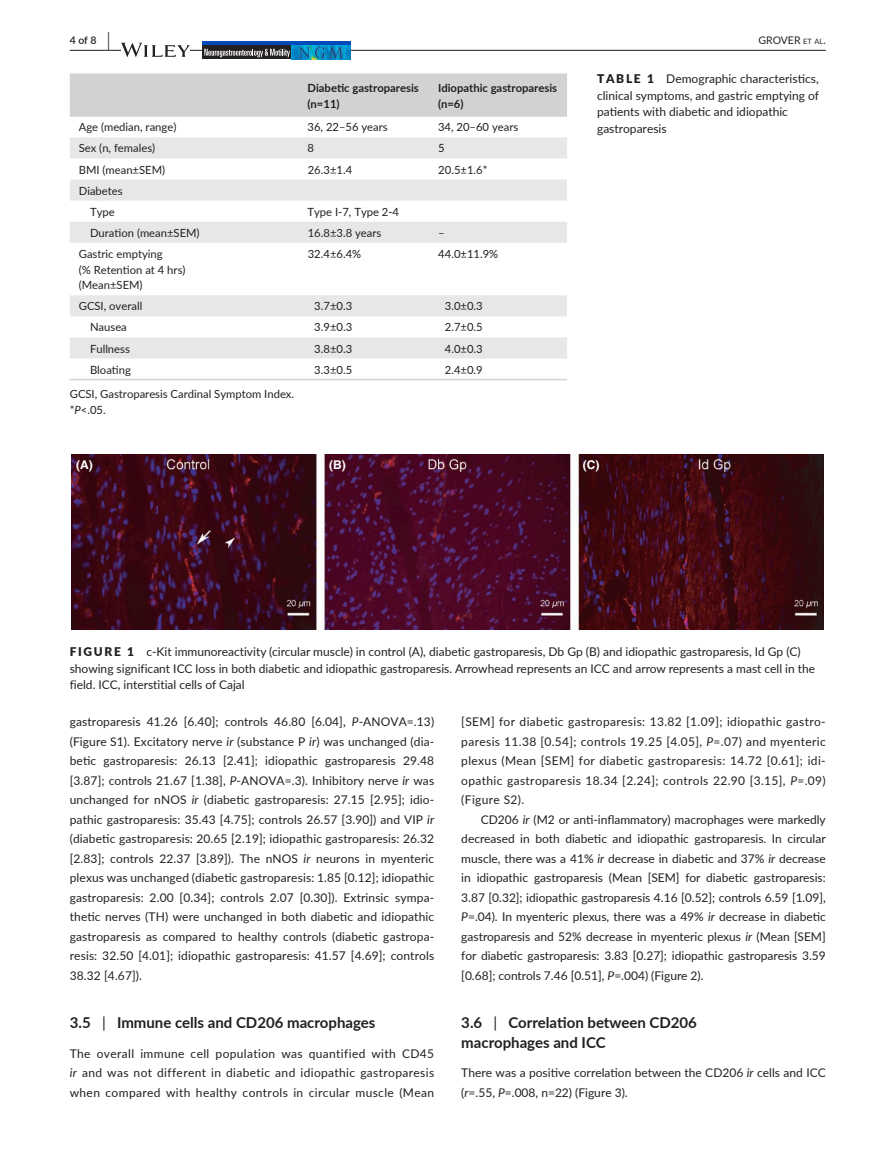
<style>
.page{position:relative;width:893px;height:1174px;background:#fff}
.page>*{position:absolute;margin:0;border:0;box-sizing:border-box;transform-origin:0 0}
.t1{font:700 15px/19.5px "Lato";color:#231f20}
.t2{font:12px/19.5px "Lato";color:#231f20;text-align:justify}
.t3{font:700 12px "Helvetica";color:#fff}
.t4{font:11.25px/15.8px "Lato";color:#231f20}
.t5{font:700 11.25px/15.8px "Lato";color:#231f20}
.t6{font:10.5px "Lato";color:#231f20}
.t7{font:600 10.5px "Lato";color:#231f20}
.s1{font-size:19.5px}
.s2{font-size:7.35px}
.s3{font-style:italic}
.s4{font-weight:900}
.s5{font-weight:400}
</style>
<div class="page">
<img style="left:72px;top:455px;width:752px;height:174px">
<div style="left:70px;top:73px;width:497px;height:44px;background:#d1d2d4"></div>
<svg style="left:70px;top:137px;width:497px;height:221px"></svg>
<hr style="left:70px;top:379px;width:228px;height:1px;background:#d1d2d4">
<hr style="left:298px;top:379px;width:131px;height:1px;background:#d1d2d4">
<hr style="left:429px;top:379px;width:138px;height:1px;background:#d1d2d4">
<hr style="left:70px;top:50px;width:756px;height:1px;background:#231f20">
<svg style="left:121px;top:43px;width:69px;height:14px"></svg>
<div style="left:202px;top:42px;width:149px;height:17px;background:#231f20"></div>
<svg style="left:204px;top:49px;width:86px;height:8px"></svg>
<hr style="left:202px;top:41px;width:149px;height:4px;background:#004aba">
<img style="left:292px;top:45px;width:59px;height:14px">
<p class="t7" style="left:70px;top:33px;width:42px">4 of 8 <span class="s1">|</span></p>
<p class="t6" style="left:758px;top:33px;width:69px">GROVER <span class="s2">et al</span>.</p>
<p class="t5" style="left:307px;top:79px;width:113px">Diabetic gastroparesis (n=11)</p>
<p class="t5" style="left:438px;top:79px;width:121px">Idiopathic gastroparesis (n=6)</p>
<p class="t4" style="left:79px;top:119px;width:99px">Age (median, range)</p>
<p class="t4" style="left:307px;top:119px;width:82px">36, 22–56 years</p>
<p class="t4" style="left:438px;top:119px;width:82px">34, 20–60 years</p>
<p class="t4" style="left:79px;top:140px;width:78px">Sex (n, females)</p>
<p class="t4" style="left:307px;top:140px;width:8px">8</p>
<p class="t4" style="left:438px;top:140px;width:8px">5</p>
<p class="t4" style="left:79px;top:161px;width:88px">BMI (mean±SEM)</p>
<p class="t4" style="left:308px;top:161px;width:46px">26.3±1.4</p>
<p class="t4" style="left:438px;top:161px;width:51px">20.5±1.6*</p>
<p class="t4" style="left:79px;top:179px;width:45px;line-height:21px;text-align:center">Diabetes<br>Type</p>
<p class="t4" style="left:307px;top:203px;width:93px">Type I-7, Type 2-4</p>
<p class="t4" style="left:90px;top:224px;width:111px">Duration (mean±SEM)</p>
<p class="t4" style="left:308px;top:224px;width:75px">16.8±3.8 years</p>
<p class="t4" style="left:438px;top:224px;width:8px">–</p>
<p class="t4" style="left:79px;top:245px;width:108px">Gastric emptying<br>(% Retention at 4 hrs) (Mean±SEM)</p>
<p class="t4" style="left:308px;top:245px;width:55px">32.4±6.4%</p>
<p class="t4" style="left:438px;top:245px;width:61px">44.0±11.9%</p>
<p class="t4" style="left:79px;top:298px;width:65px">GCSI, overall</p>
<p class="t4" style="left:314px;top:298px;width:39px">3.7±0.3</p>
<p class="t4" style="left:445px;top:298px;width:39px">3.0±0.3</p>
<p class="t4" style="left:90px;top:319px;width:38px">Nausea</p>
<p class="t4" style="left:314px;top:319px;width:39px">3.9±0.3</p>
<p class="t4" style="left:445px;top:319px;width:39px">2.7±0.5</p>
<p class="t4" style="left:90px;top:340px;width:41px">Fullness</p>
<p class="t4" style="left:314px;top:340px;width:39px">3.8±0.3</p>
<p class="t4" style="left:445px;top:340px;width:39px">4.0±0.3</p>
<p class="t4" style="left:90px;top:361px;width:42px">Bloating</p>
<p class="t4" style="left:314px;top:361px;width:39px">3.3±0.5</p>
<p class="t4" style="left:445px;top:361px;width:39px">2.4±0.9</p>
<p class="t4" style="left:70px;top:386px;width:226px">GCSI, Gastroparesis Cardinal Symptom Index. *<span class="s3">P</span>&lt;.05.</p>
<p class="t2" style="left:597px;top:70px;width:223px;line-height:16.5px;text-align:left"><span class="s4">TABLE 1</span> Demographic characteristics, clinical symptoms, and gastric emptying of patients with diabetic and idiopathic gastroparesis</p>
<p class="t3" style="left:76px;top:458px;width:18px">(A)</p>
<p class="t3" style="left:329px;top:458px;width:18px">(B)</p>
<p class="t3" style="left:583px;top:458px;width:18px">(C)</p>
<p class="t2" style="left:70px;top:643px;width:747px;line-height:16.5px;text-align:left"><span class="s4">FIGURE 1</span> c-Kit immunoreactivity (circular muscle) in control (A), diabetic gastroparesis, Db Gp (B) and idiopathic gastroparesis, Id Gp (C) showing significant ICC loss in both diabetic and idiopathic gastroparesis. Arrowhead represents an ICC and arrow represents a mast cell in the field. ICC, interstitial cells of Cajal</p>
<p class="t2" style="left:70px;top:711px;width:366px">gastroparesis 41.26 [6.40]; controls 46.80 [6.04], <span class="s3">P</span>-ANOVA=.13) (Figure S1). Excitatory nerve <span class="s3">ir</span> (substance P <span class="s3">ir</span>) was unchanged (dia&shy;betic gastroparesis: 26.13 [2.41]; idiopathic gastroparesis 29.48 [3.87]; controls 21.67 [1.38], <span class="s3">P</span>-ANOVA=.3). Inhibitory nerve <span class="s3">ir</span> was unchanged for nNOS <span class="s3">ir</span> (diabetic gastroparesis: 27.15 [2.95]; idio&shy;pathic gastroparesis: 35.43 [4.75]; controls 26.57 [3.90]) and VIP <span class="s3">ir </span>(diabetic gastroparesis: 20.65 [2.19]; idiopathic gastroparesis: 26.32 [2.83]; controls 22.37 [3.89]). The nNOS <span class="s3">ir</span> neurons in myenteric plexus was unchanged (diabetic gastroparesis: 1.85 [0.12]; idiopathic gastroparesis: 2.00 [0.34]; controls 2.07 [0.30]). Extrinsic sympa&shy;thetic nerves (TH) were unchanged in both diabetic and idiopathic gastroparesis as compared to healthy controls (diabetic gastropa&shy;resis: 32.50 [4.01]; idiopathic gastroparesis: 41.57 [4.69]; controls 38.32 [4.67]).</p>
<p class="t1" style="left:70px;top:1012px;width:307px">3.5 <span class="s5">|</span> Immune cells and CD206 macrophages</p>
<p class="t2" style="left:70px;top:1043px;width:366px">The overall immune cell population was quantified with CD45 <span class="s3">ir</span> and was not different in diabetic and idiopathic gastroparesis when compared with healthy controls in circular muscle (Mean</p>
<p class="t2" style="left:461px;top:711px;width:366px">[SEM] for diabetic gastroparesis: 13.82 [1.09]; idiopathic gastro&shy;paresis 11.38 [0.54]; controls 19.25 [4.05], <span class="s3">P</span>=.07) and myenteric plexus (Mean [SEM] for diabetic gastroparesis: 14.72 [0.61]; idi&shy;opathic gastroparesis 18.34 [2.24]; controls 22.90 [3.15], <span class="s3">P</span>=.09) (Figure S2).</p>
<p class="t2" style="left:461px;top:809px;width:366px;text-indent:20px">CD206 <span class="s3">ir</span> (M2 or anti-inflammatory) macrophages were markedly decreased in both diabetic and idiopathic gastroparesis. In circular muscle, there was a 41% <span class="s3">ir</span> decrease in diabetic and 37% <span class="s3">ir</span> decrease in idiopathic gastroparesis (Mean [SEM] for diabetic gastroparesis:<br>3.87 [0.32]; idiopathic gastroparesis 4.16 [0.52]; controls 6.59 [1.09], <span class="s3">P</span>=.04). In myenteric plexus, there was a 49% <span class="s3">ir</span> decrease in diabetic gastroparesis and 52% decrease in myenteric plexus <span class="s3">ir</span> (Mean [SEM] for diabetic gastroparesis: 3.83 [0.27]; idiopathic gastroparesis 3.59 [0.68]; controls 7.46 [0.51], <span class="s3">P</span>=.004) (Figure 2).</p>
<p class="t1" style="left:461px;top:1012px;width:237px">3.6 <span class="s5">|</span> Correlation between CD206 macrophages and ICC</p>
<p class="t2" style="left:461px;top:1062px;width:366px">There was a positive correlation between the CD206 <span class="s3">ir</span> cells and ICC (<span class="s3">r</span>=.55, <span class="s3">P</span>=.008, n=22) (Figure 3).</p>
</div>
